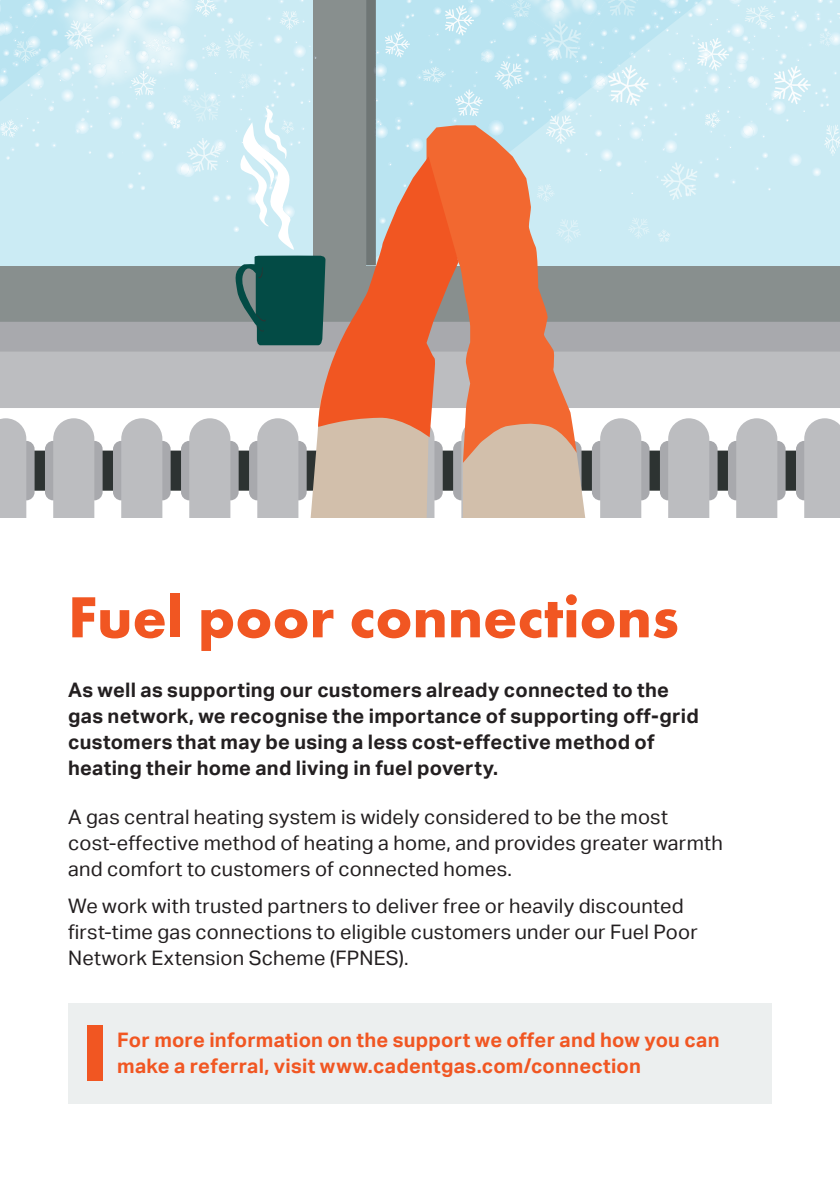
<style>
.page{position:relative;width:840px;height:1191px;background:#fff}
.page>*{position:absolute;margin:0;border:0;box-sizing:border-box;transform-origin:0 0}
.t1{font:700 60px "Futura EFTU";color:#f15622}
.t2{font:20px/26px "Aktiv Grotesk";letter-spacing:.01em;color:#231f20}
.t3{font:700 20px/26px "Aktiv Grotesk";letter-spacing:.015em;color:#231f20}
.t4{font:700 20px/26px "Aktiv Grotesk";letter-spacing:.01em;color:#f15622}
</style>
<div class="page">
<svg style="left:0;top:0;width:839px;height:518px;background:#c0c0be"></svg>
<div style="left:68px;top:1003px;width:703px;height:101px;background:#ecefef"></div>
<div style="left:87px;top:1025px;width:16px;height:55px;background:#f15622"></div>
<h1 class="t1" style="left:68px;top:581px;width:612px">Fuel poor connections</h1>
<p class="t3" style="left:68px;top:677px;width:632px">As well as supporting our customers already connected to the gas network, we recognise the importance of supporting off-grid customers that may be using a less cost-effective method of heating their home and living in fuel poverty.</p>
<p class="t2" style="left:68px;top:804px;width:656px">A gas central heating system is widely considered to be the most cost-effective method of heating a home, and provides greater warmth and comfort to customers of connected homes.</p>
<p class="t2" style="left:68px;top:893px;width:630px">We work with trusted partners to deliver free or heavily discounted first-time gas connections to eligible customers under our Fuel Poor<br>Network Extension Scheme (FPNES).</p>
<p class="t4" style="left:117px;top:1026px;width:603px">For more information on the support we offer and how you can make a referral, visit www.cadentgas.com/connection</p>
</div>
